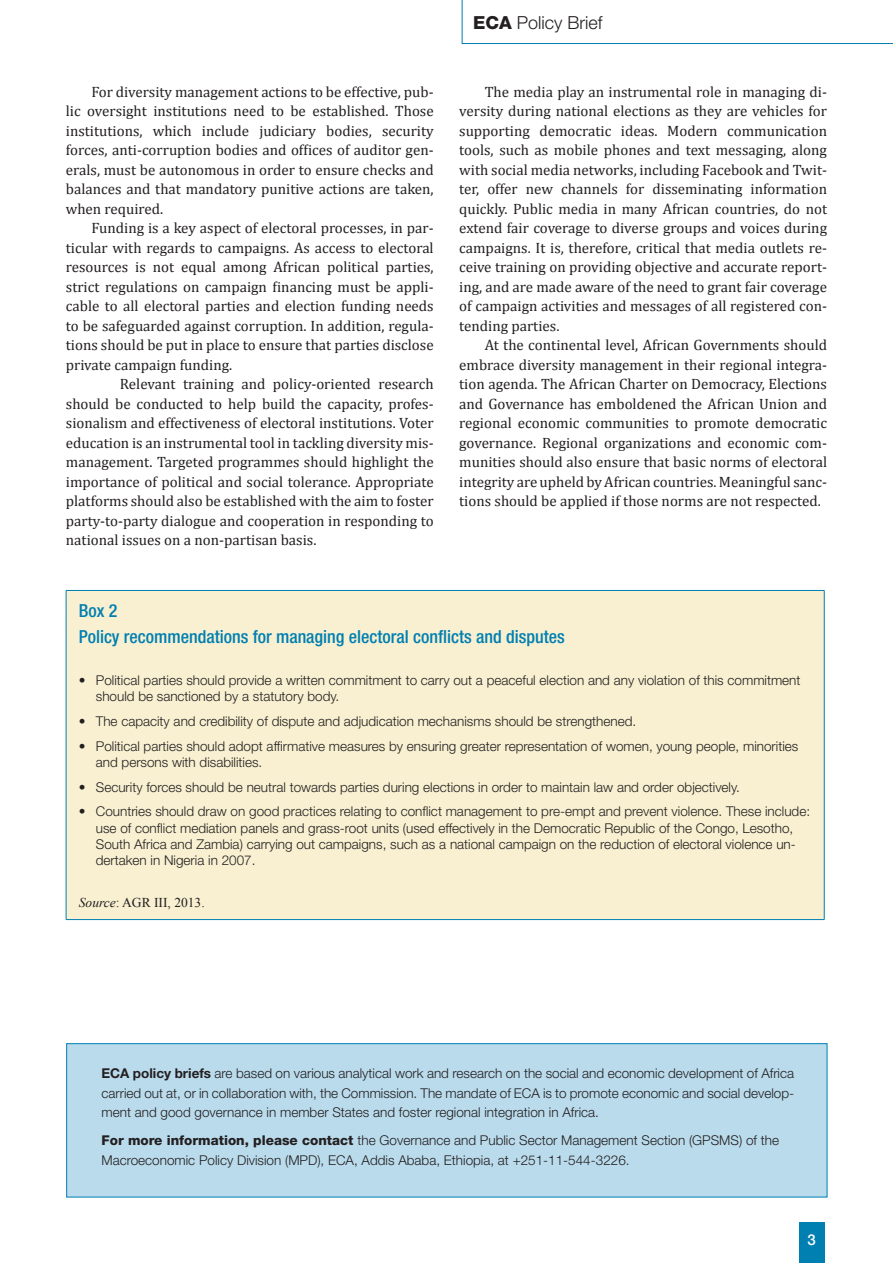
<style>
.page{position:relative;width:893px;height:1263px;background:#fff}
.page>*{position:absolute;margin:0;border:0;box-sizing:border-box;transform-origin:0 0}
.t1{font:500 condensed 18px/25.8px "Helvetica Neue";color:#007fb1}
.t2{font:300 18px "Helvetica Neue LT Std";color:#231f20}
.t3{font:15px/19.5px "Cambria";color:#231f20;text-align:justify}
.t4{font:500 15px "Helvetica Neue LT Std";color:#fff}
.t5{font:300 13.5px/16.2px "Helvetica Neue LT Std";color:#231f20}
.t6{font:13.5px "Times New Roman";color:#231f20}
.s1{font-weight:800}
.s2{font-style:italic}
.s3{font-weight:700}
</style>
<div class="page">
<svg style="left:462px;top:0;width:431px;height:44px"></svg>
<div style="left:799px;top:1222px;width:25px;height:41px;background:#007fb1"></div>
<div style="left:66px;top:590px;width:758px;height:329px;background:#f8f0d1"></div>
<hr style="left:66px;top:590px;width:758px;height:1px;background:#007fb1">
<hr style="left:66px;top:591px;width:1px;height:328px;background:#007fb1">
<hr style="left:824px;top:591px;width:1px;height:328px;background:#007fb1">
<hr style="left:66px;top:919px;width:758px;height:1px;background:#007fb1">
<div style="left:66px;top:1043px;width:761px;height:154px;background:#badbec;border:1px solid #007fb1"></div>
<p class="t3" style="left:66px;top:82px;width:369px;text-indent:26px">For diversity management actions to be effective, pub&shy;lic oversight institutions need to be established. Those institutions, which include judiciary bodies, security forces, anti-corruption bodies and offices of auditor gen&shy;erals, must be autonomous in order to ensure checks and balances and that mandatory punitive actions are taken, when required.</p>
<p class="t3" style="left:66px;top:218px;width:369px;text-indent:26px">Funding is a key aspect of electoral processes, in par&shy;ticular with regards to campaigns. As access to electoral resources is not equal among African political parties, strict regulations on campaign financing must be appli&shy;cable to all electoral parties and election funding needs to be safeguarded against corruption. In addition, regula&shy;tions should be put in place to ensure that parties disclose private campaign funding.</p>
<p class="t3" style="left:66px;top:374px;width:369px;text-indent:54px">Relevant training and policy-oriented research should be conducted to help build the capacity, profes&shy;sionalism and effectiveness of electoral institutions. Voter education is an instrumental tool in tackling diversity mis&shy;management. Targeted programmes should highlight the importance of political and social tolerance. Appropriate platforms should also be established with the aim to foster party-to-party dialogue and cooperation in responding to national issues on a non-partisan basis.</p>
<p class="t2" style="left:473px;top:11px;width:131px"><span class="s1">ECA</span> Policy Brief</p>
<p class="t3" style="left:459px;top:82px;width:369px;text-indent:26px">The media play an instrumental role in managing di&shy;versity during national elections as they are vehicles for supporting democratic ideas. Modern communication tools, such as mobile phones and text messaging, along with social media networks, including Facebook and Twit&shy;ter, offer new channels for disseminating information quickly. Public media in many African countries, do not extend fair coverage to diverse groups and voices during campaigns. It is, therefore, critical that media outlets re&shy;ceive training on providing objective and accurate report&shy;ing, and are made aware of the need to grant fair coverage of campaign activities and messages of all registered con&shy;tending parties.</p>
<p class="t3" style="left:459px;top:335px;width:369px;text-indent:26px">At the continental level, African Governments should embrace diversity management in their regional integra&shy;tion agenda. The African Charter on Democracy, Elections and Governance has emboldened the African Union and regional economic communities to promote democratic governance. Regional organizations and economic com&shy;munities should also ensure that basic norms of electoral integrity are upheld by African countries. Meaningful sanc&shy;tions should be applied if those norms are not respected.</p>
<p class="t1" style="left:79px;top:598px;width:487px">Box 2<br>Policy recommendations for managing electoral conflicts and disputes</p>
<p class="t5" style="left:96px;top:672px;width:706px;text-indent:-17px">• Political parties should provide a written commitment to carry out a peaceful election and any violation of this commitment should be sanctioned by a statutory body.</p>
<p class="t5" style="left:79px;top:713px;width:559px">• The capacity and credibility of dispute and adjudication mechanisms should be strengthened.</p>
<p class="t5" style="left:96px;top:738px;width:704px;text-indent:-17px">• Political parties should adopt affirmative measures by ensuring greater representation of women, young people, minorities and persons with disabilities.</p>
<p class="t5" style="left:79px;top:778px;width:662px">• Security forces should be neutral towards parties during elections in order to maintain law and order objectively.</p>
<p class="t5" style="left:96px;top:803px;width:716px;text-indent:-17px">• Countries should draw on good practices relating to conflict management to pre-empt and prevent violence. These include: use of conflict mediation panels and grass-root units (used effectively in the Democratic Republic of the Congo, Lesotho, South Africa and Zambia) carrying out campaigns, such as a national campaign on the reduction of electoral violence un&shy;dertaken in Nigeria in 2007.</p>
<p class="t6" style="left:79px;top:893px;width:127px"><span class="s2">Source</span>: AGR III, 2013.</p>
<p class="t5" style="left:102px;top:1063px;width:694px;line-height:19.5px;text-align:justify"><span class="s3">ECA policy briefs</span> are based on various analytical work and research on the social and economic development of Africa carried out at, or in collaboration with, the Commission. The mandate of ECA is to promote economic and social develop&shy;ment and good governance in member States and foster regional integration in Africa.</p>
<p class="t5" style="left:102px;top:1130px;width:679px;line-height:19.5px"><span class="s1">For more information, please contact</span> the Governance and Public Sector Management Section (GPSMS) of the<br>Macroeconomic Policy Division (MPD), ECA, Addis Ababa, Ethiopia, at +251-11-544-3226.</p>
<p class="t4" style="left:807px;top:1231px;width:10px">3</p>
</div>
